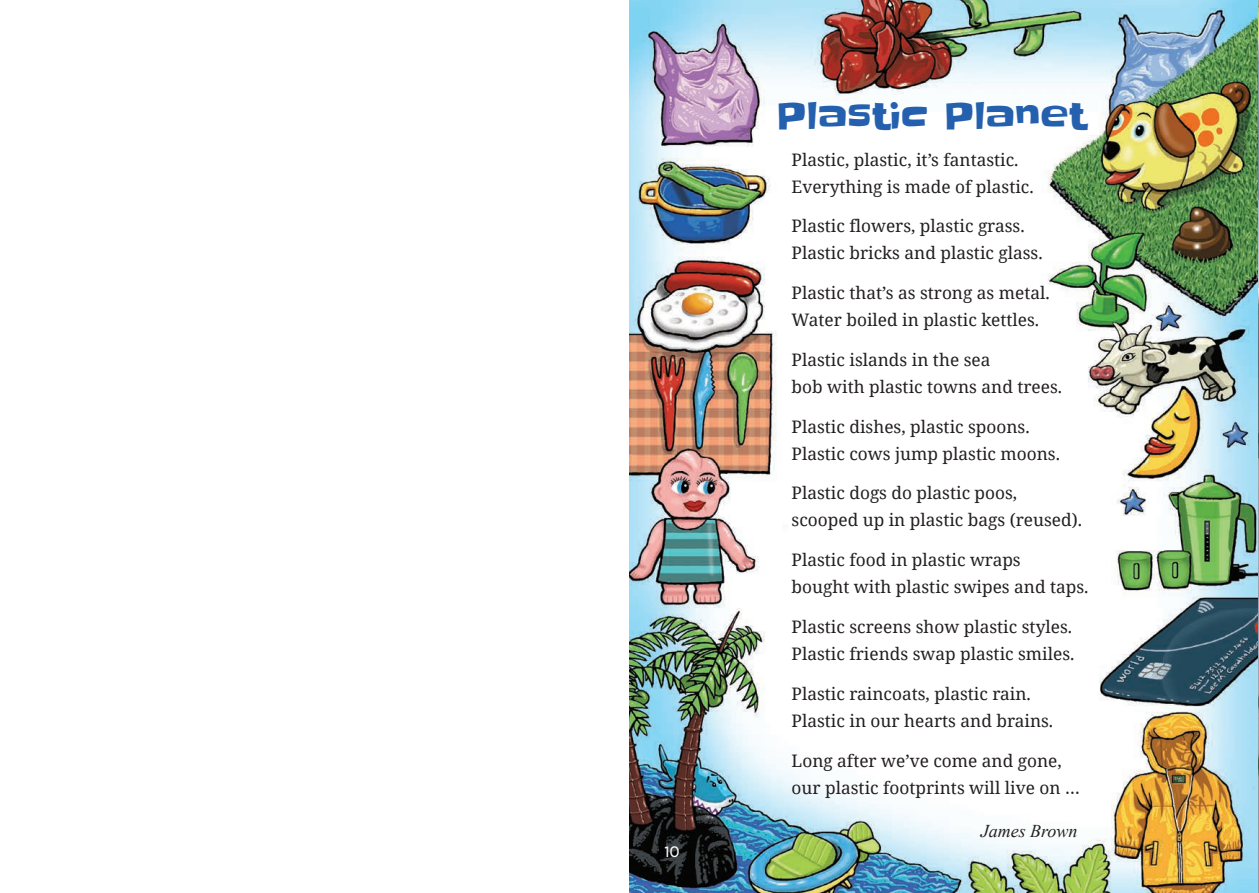
<style>
.page{position:relative;width:1259px;height:893px;background:#fff}
.page>*{position:absolute;margin:0;border:0;box-sizing:border-box;transform-origin:0 0}
.t1{font:37.5px "Slackey";color:#2460ad}
.t2{font:italic 18px "Times New Roman";color:#231f20}
.t3{font:17.25px/27px "Noto Serif";color:#231f20}
.t4{font:15px "Aronui";color:#fff}
</style>
<div class="page">
<img style="left:629px;top:0;width:630px;height:893px">
<p class="t4" style="left:664px;top:845px;width:17px">10</p>
<h1 class="t1" style="left:775px;top:90px;width:312px">Plastic Planet</h1>
<p class="t3" style="left:791px;top:145px;width:244px">Plastic, plastic, it’s fantastic.<br>Everything is made of plastic.</p>
<p class="t3" style="left:791px;top:212px;width:253px">Plastic flowers, plastic grass.<br>Plastic bricks and plastic glass.</p>
<p class="t3" style="left:791px;top:279px;width:260px">Plastic that’s as strong as metal.<br>Water boiled in plastic kettles.</p>
<p class="t3" style="left:791px;top:346px;width:272px">Plastic islands in the sea<br>bob with plastic towns and trees.</p>
<p class="t3" style="left:791px;top:412px;width:270px">Plastic dishes, plastic spoons.<br>Plastic cows jump plastic moons.</p>
<p class="t3" style="left:791px;top:479px;width:292px">Plastic dogs do plastic poos, scooped up in plastic bags (reused).</p>
<p class="t3" style="left:791px;top:546px;width:298px">Plastic food in plastic wraps<br>bought with plastic swipes and taps.</p>
<p class="t3" style="left:791px;top:613px;width:284px">Plastic screens show plastic styles.<br>Plastic friends swap plastic smiles.</p>
<p class="t3" style="left:791px;top:679px;width:263px">Plastic raincoats, plastic rain .<br>Plastic in our hearts and brains.</p>
<p class="t3" style="left:791px;top:746px;width:290px">Long after we’ve come and gone, our plastic footprints will live on …</p>
<p class="t2" style="left:980px;top:818px;width:98px">James Brown</p>
</div>
